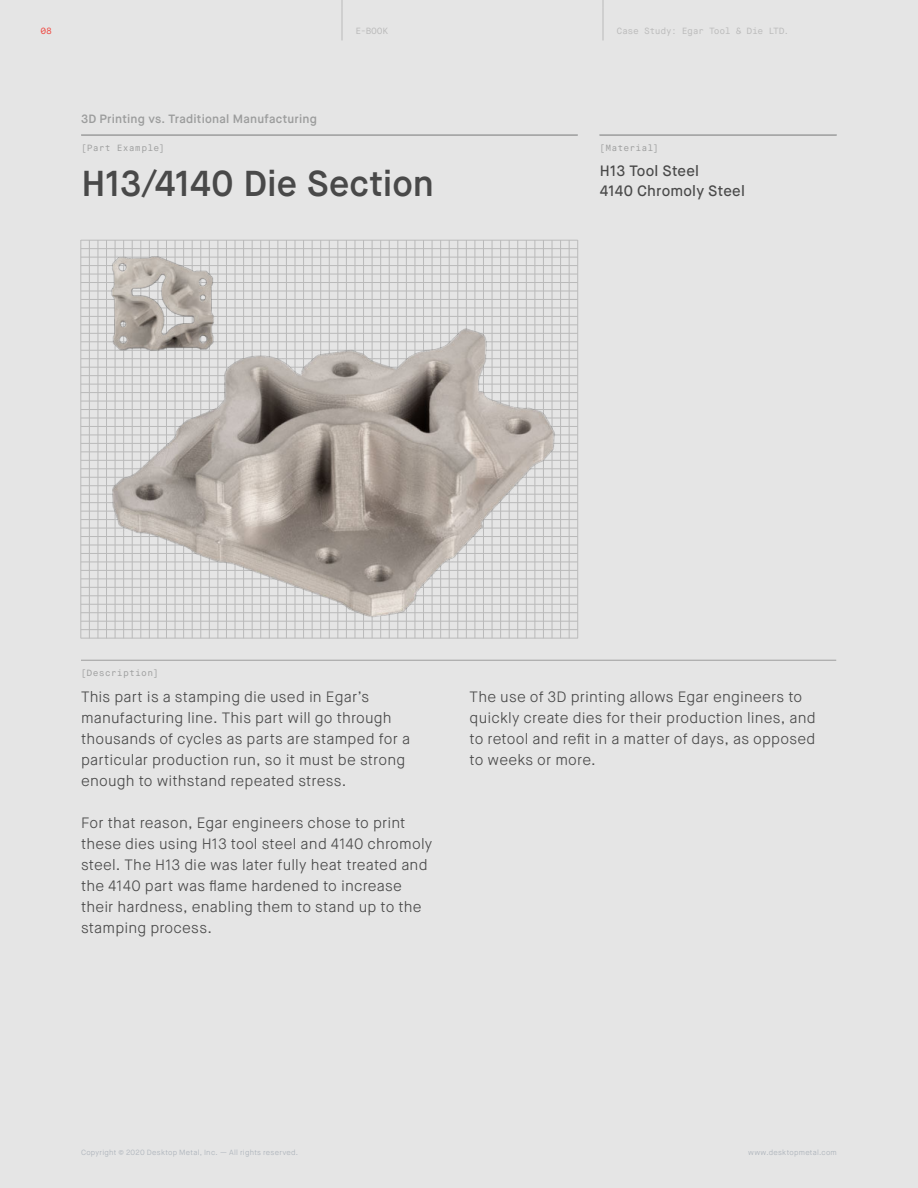
<style>
.page{position:relative;width:918px;height:1188px;background:#e5e5e5}
.page>*{position:absolute;margin:0;border:0;box-sizing:border-box;transform-origin:0 0}
.Title_Part_sample{font:600 36px "Maison Neue";letter-spacing:-.005em;color:#494949}
.DATA_body{font:300 15px/21px "Maison Neue";letter-spacing:.015em;color:#494949}
.Body_Title_small_Mon{font:500 15px "Maison Neue";letter-spacing:.015em;color:#494949}
.t1{font:600 12px "Maison Neue";letter-spacing:.02em;color:#9c9d9d}
.Body_Title_small_Mon-2{font:9px "Maison Neue Mono";letter-spacing:.025em;color:#9c9d9d}
.t2{font:9px "Maison Neue Mono";letter-spacing:-.035em;color:#bababa}
.t3{font:9px "Maison Neue Mono";color:#ef453e}
.t4{font:300 7.5px "Maison Neue";letter-spacing:.035em;color:#a9b0b8}
</style>
<div class="page">
<hr style="left:342px;top:8px;width:1px;height:32px;background:#bababa">
<hr style="left:603px;top:8px;width:1px;height:32px;background:#bababa">
<hr style="left:81px;top:240px;width:1px;height:398px;background:#bababa">
<hr style="left:89px;top:240px;width:1px;height:398px;background:#bababa">
<hr style="left:98px;top:240px;width:1px;height:398px;background:#bababa">
<hr style="left:106px;top:240px;width:1px;height:398px;background:#bababa">
<hr style="left:115px;top:240px;width:1px;height:398px;background:#bababa">
<hr style="left:123px;top:240px;width:1px;height:398px;background:#bababa">
<hr style="left:132px;top:240px;width:1px;height:398px;background:#bababa">
<hr style="left:141px;top:240px;width:1px;height:398px;background:#bababa">
<hr style="left:149px;top:240px;width:1px;height:398px;background:#bababa">
<hr style="left:158px;top:240px;width:1px;height:398px;background:#bababa">
<hr style="left:166px;top:240px;width:1px;height:398px;background:#bababa">
<hr style="left:175px;top:240px;width:1px;height:398px;background:#bababa">
<hr style="left:183px;top:240px;width:1px;height:398px;background:#bababa">
<hr style="left:192px;top:240px;width:1px;height:398px;background:#bababa">
<hr style="left:201px;top:240px;width:1px;height:398px;background:#bababa">
<hr style="left:209px;top:240px;width:1px;height:398px;background:#bababa">
<hr style="left:218px;top:240px;width:1px;height:398px;background:#bababa">
<hr style="left:226px;top:240px;width:1px;height:398px;background:#bababa">
<hr style="left:235px;top:240px;width:1px;height:398px;background:#bababa">
<hr style="left:243px;top:240px;width:1px;height:398px;background:#bababa">
<hr style="left:252px;top:240px;width:1px;height:398px;background:#bababa">
<hr style="left:260px;top:240px;width:1px;height:398px;background:#bababa">
<hr style="left:269px;top:240px;width:1px;height:398px;background:#bababa">
<hr style="left:278px;top:240px;width:1px;height:398px;background:#bababa">
<hr style="left:286px;top:240px;width:1px;height:398px;background:#bababa">
<hr style="left:295px;top:240px;width:1px;height:398px;background:#bababa">
<hr style="left:303px;top:240px;width:1px;height:398px;background:#bababa">
<hr style="left:312px;top:240px;width:1px;height:398px;background:#bababa">
<hr style="left:320px;top:240px;width:1px;height:398px;background:#bababa">
<hr style="left:329px;top:240px;width:1px;height:398px;background:#bababa">
<hr style="left:338px;top:240px;width:1px;height:398px;background:#bababa">
<hr style="left:346px;top:240px;width:1px;height:398px;background:#bababa">
<hr style="left:355px;top:240px;width:1px;height:398px;background:#bababa">
<hr style="left:363px;top:240px;width:1px;height:398px;background:#bababa">
<hr style="left:372px;top:240px;width:1px;height:398px;background:#bababa">
<hr style="left:380px;top:240px;width:1px;height:398px;background:#bababa">
<hr style="left:389px;top:240px;width:1px;height:398px;background:#bababa">
<hr style="left:398px;top:240px;width:1px;height:398px;background:#bababa">
<hr style="left:406px;top:240px;width:1px;height:398px;background:#bababa">
<hr style="left:415px;top:240px;width:1px;height:398px;background:#bababa">
<hr style="left:423px;top:240px;width:1px;height:398px;background:#bababa">
<hr style="left:432px;top:240px;width:1px;height:398px;background:#bababa">
<hr style="left:440px;top:240px;width:1px;height:398px;background:#bababa">
<hr style="left:449px;top:240px;width:1px;height:398px;background:#bababa">
<hr style="left:458px;top:240px;width:1px;height:398px;background:#bababa">
<hr style="left:466px;top:240px;width:1px;height:398px;background:#bababa">
<hr style="left:475px;top:240px;width:1px;height:398px;background:#bababa">
<hr style="left:483px;top:240px;width:1px;height:398px;background:#bababa">
<hr style="left:492px;top:240px;width:1px;height:398px;background:#bababa">
<hr style="left:500px;top:240px;width:1px;height:398px;background:#bababa">
<hr style="left:509px;top:240px;width:1px;height:398px;background:#bababa">
<hr style="left:517px;top:240px;width:1px;height:398px;background:#bababa">
<hr style="left:526px;top:240px;width:1px;height:398px;background:#bababa">
<hr style="left:535px;top:240px;width:1px;height:398px;background:#bababa">
<hr style="left:543px;top:240px;width:1px;height:398px;background:#bababa">
<hr style="left:552px;top:240px;width:1px;height:398px;background:#bababa">
<hr style="left:560px;top:240px;width:1px;height:398px;background:#bababa">
<hr style="left:569px;top:240px;width:1px;height:398px;background:#bababa">
<hr style="left:577px;top:240px;width:1px;height:398px;background:#bababa">
<hr style="left:81px;top:240px;width:497px;height:1px;background:#bababa">
<hr style="left:81px;top:248px;width:497px;height:1px;background:#bababa">
<hr style="left:81px;top:257px;width:497px;height:1px;background:#bababa">
<hr style="left:81px;top:265px;width:497px;height:1px;background:#bababa">
<hr style="left:81px;top:274px;width:497px;height:1px;background:#bababa">
<hr style="left:81px;top:282px;width:497px;height:1px;background:#bababa">
<hr style="left:81px;top:291px;width:497px;height:1px;background:#bababa">
<hr style="left:81px;top:299px;width:497px;height:1px;background:#bababa">
<hr style="left:81px;top:308px;width:497px;height:1px;background:#bababa">
<hr style="left:81px;top:316px;width:497px;height:1px;background:#bababa">
<hr style="left:81px;top:325px;width:497px;height:1px;background:#bababa">
<hr style="left:81px;top:333px;width:497px;height:1px;background:#bababa">
<hr style="left:81px;top:342px;width:497px;height:1px;background:#bababa">
<hr style="left:81px;top:350px;width:497px;height:1px;background:#bababa">
<hr style="left:81px;top:358px;width:497px;height:1px;background:#bababa">
<hr style="left:81px;top:367px;width:497px;height:1px;background:#bababa">
<hr style="left:81px;top:375px;width:497px;height:1px;background:#bababa">
<hr style="left:81px;top:384px;width:497px;height:1px;background:#bababa">
<hr style="left:81px;top:392px;width:497px;height:1px;background:#bababa">
<hr style="left:81px;top:401px;width:497px;height:1px;background:#bababa">
<hr style="left:81px;top:409px;width:497px;height:1px;background:#bababa">
<hr style="left:81px;top:418px;width:497px;height:1px;background:#bababa">
<hr style="left:81px;top:426px;width:497px;height:1px;background:#bababa">
<hr style="left:81px;top:435px;width:497px;height:1px;background:#bababa">
<hr style="left:81px;top:443px;width:497px;height:1px;background:#bababa">
<hr style="left:81px;top:452px;width:497px;height:1px;background:#bababa">
<hr style="left:81px;top:460px;width:497px;height:1px;background:#bababa">
<hr style="left:81px;top:469px;width:497px;height:1px;background:#bababa">
<hr style="left:81px;top:477px;width:497px;height:1px;background:#bababa">
<hr style="left:81px;top:485px;width:497px;height:1px;background:#bababa">
<hr style="left:81px;top:494px;width:497px;height:1px;background:#bababa">
<hr style="left:81px;top:502px;width:497px;height:1px;background:#bababa">
<hr style="left:81px;top:511px;width:497px;height:1px;background:#bababa">
<hr style="left:81px;top:519px;width:497px;height:1px;background:#bababa">
<hr style="left:81px;top:528px;width:497px;height:1px;background:#bababa">
<hr style="left:81px;top:536px;width:497px;height:1px;background:#bababa">
<hr style="left:81px;top:545px;width:497px;height:1px;background:#bababa">
<hr style="left:81px;top:553px;width:497px;height:1px;background:#bababa">
<hr style="left:81px;top:562px;width:497px;height:1px;background:#bababa">
<hr style="left:81px;top:570px;width:497px;height:1px;background:#bababa">
<hr style="left:81px;top:579px;width:497px;height:1px;background:#bababa">
<hr style="left:81px;top:587px;width:497px;height:1px;background:#bababa">
<hr style="left:81px;top:596px;width:497px;height:1px;background:#bababa">
<hr style="left:81px;top:604px;width:497px;height:1px;background:#bababa">
<hr style="left:81px;top:612px;width:497px;height:1px;background:#bababa">
<hr style="left:81px;top:621px;width:497px;height:1px;background:#bababa">
<hr style="left:81px;top:629px;width:497px;height:1px;background:#bababa">
<hr style="left:81px;top:638px;width:497px;height:1px;background:#bababa">
<hr style="left:81px;top:660px;width:755px;height:1px;background:#9c9d9d">
<hr style="left:599px;top:135px;width:238px;height:1px;background:#9c9d9d">
<hr style="left:81px;top:135px;width:497px;height:1px;background:#9c9d9d">
<img style="left:102px;top:324px;width:473px;height:302px">
<img style="left:86px;top:243px;width:154px;height:123px">
<p class="t3" style="left:40px;top:26px;width:13px">08</p>
<p class="t2" style="left:356px;top:26px;width:34px">E-BOOK</p>
<p class="t2" style="left:616px;top:26px;width:174px">Case Study: Egar Tool &amp; Die LTD.</p>
<p class="t1" style="left:81px;top:111px;width:238px">3D Printing vs. Traditional Manufacturing</p>
<p class="Body_Title_small_Mon-2" style="left:81px;top:142px;width:84px">[Part Example]</p>
<p class="Title_Part_sample" style="left:81px;top:161px;width:354px">H13/4140 Die Section</p>
<p class="Body_Title_small_Mon-2" style="left:600px;top:142px;width:60px">[Material]</p>
<p class="Body_Title_small_Mon" style="left:600px;top:161px;width:101px">H13 Tool Steel</p>
<p class="Body_Title_small_Mon" style="left:600px;top:181px;width:147px">4140 Chromoly Steel</p>
<p class="Body_Title_small_Mon-2" style="left:81px;top:667px;width:79px">[Description]</p>
<p class="DATA_body" style="left:81px;top:686px;width:331px">This part is a stamping die used in Egar’s manufacturing line. This part will go through thousands of cycles as parts are stamped for a particular production run, so it must be strong enough to withstand repeated stress.</p>
<p class="DATA_body" style="left:81px;top:812px;width:353px">For that reason, Egar engineers chose to print these dies using H13 tool steel and 4140 chromoly steel. The H13 die was later fully heat treated and the 4140 part was flame hardened to increase their hardness, enabling them to stand up to the stamping process.</p>
<p class="DATA_body" style="left:470px;top:686px;width:348px">The use of 3D printing allows Egar engineers to quickly create dies for their production lines, and to retool and refit in a matter of days, as opposed to weeks or more.</p>
<p class="t4" style="left:81px;top:1148px;width:219px">Copyright © 2020 Desktop Metal, Inc. — All rights reserved.</p>
<p class="t4" style="left:748px;top:1148px;width:90px">www.desktopmetal.com</p>
</div>
